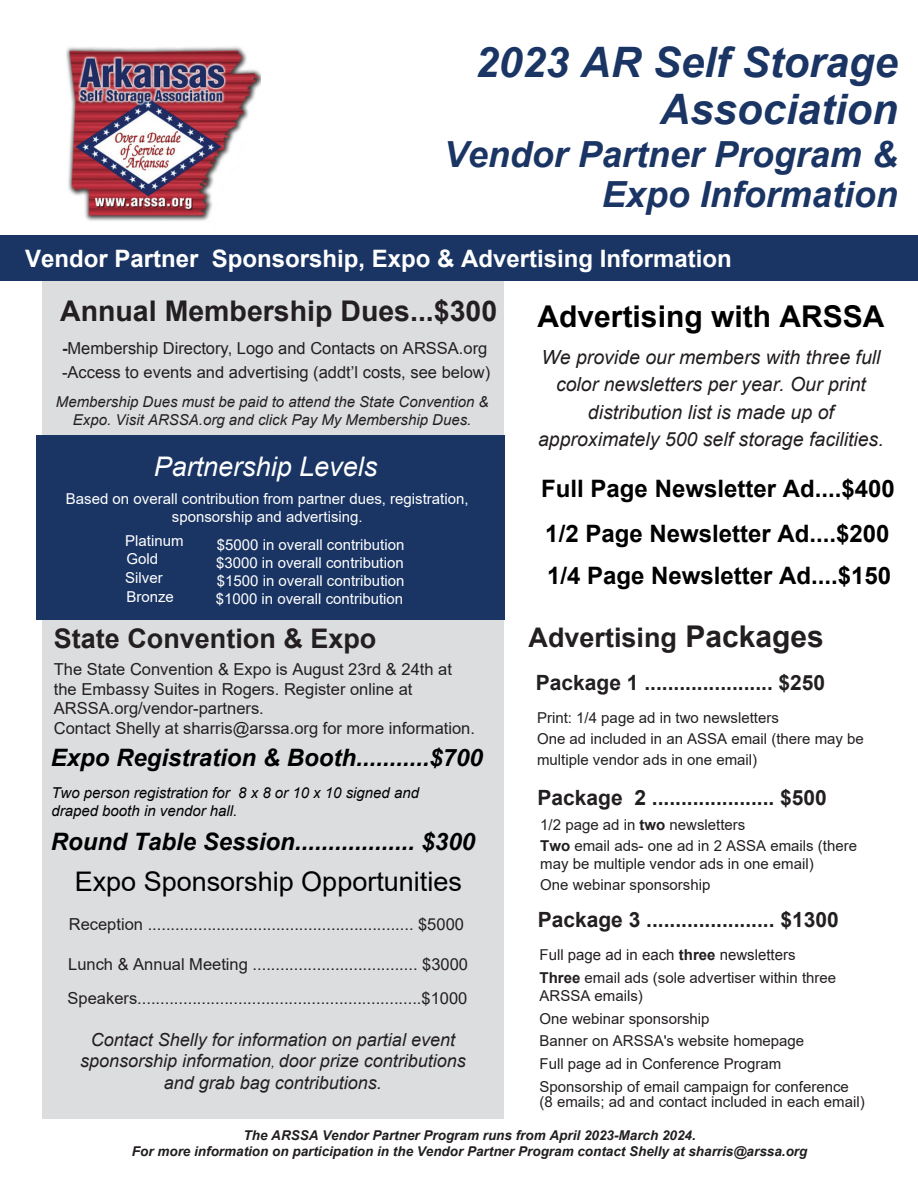
<style>
.page{position:relative;width:918px;height:1188px;background:#fff}
.page>*{position:absolute;margin:0;border:0;box-sizing:border-box;transform-origin:0 0}
.t1{font:italic 700 42px/47.2px "Arial";color:#1a3564;text-align:right}
.t2{font:italic 700 36px/40.5px "Arial";color:#1a3564;text-align:right}
.t3{font:700 30px "Arial";color:#000}
.t4{font:700 28.5px "Arial";color:#231f20}
.t5{font:700 27px "Arial";color:#231f20}
.t6{font:27px "Arial";color:#000}
.t7{font:italic 27px "Arial";color:#fff}
.t8{font:700 24px/45.5px "Arial";color:#000}
.t9{font:italic 700 24px "Arial";color:#000}
.t10{font:700 24px "Arial";color:#fff}
.t11{font:700 21px "Arial";color:#231f20}
.t12{font:italic 19.5px/27.3px "Arial";color:#221e1f;text-align:center}
.t13{font:italic 18px/21.6px "Arial";color:#231f20;text-align:center}
.t14{font:16.5px/19.8px "Arial";color:#231f20}
.t15{font:15px/22.6px "Arial";color:#231f20}
.t16{font:15px/18px "Arial";color:#fff;text-align:center}
.t17{font:italic 15px/18px "Arial";color:#231f20;text-align:center}
.t18{font:italic 15px/18px "Arial";color:#000}
.t19{font:italic 700 13.5px/16.2px "Arial";color:#221e1f;text-align:center}
.s1{font-weight:700}
.s2{font-style:inherit}
.s3{font-size:13.5px}
.s4{font-size:30px}
</style>
<div class="page">
<div style="left:43px;top:281px;width:461px;height:838px;background:#dcdddf"></div>
<img style="left:66px;top:46px;width:195px;height:175px">
<div style="left:0;top:236px;width:918px;height:45px;background:#1a3564"></div>
<div style="left:36px;top:435px;width:469px;height:185px;background:#1a3564"></div>
<p class="t1" style="left:475px;top:40px;width:424px">2023 AR Self Storage<br>Association</p>
<p class="t2" style="left:444px;top:135px;width:456px">Vendor Partner Program &amp;<br>Expo Information</p>
<p class="t10" style="left:25px;top:242px;width:708px">Vendor Partner Sponsorship, Expo &amp; Advertising Information</p>
<p class="t4" style="left:60px;top:291px;width:439px">Annual Membership Dues...$300</p>
<p class="t14" style="left:62px;top:335px;width:430px;line-height:24.8px"><span class="s1">-</span>Membership Directory, Logo and Contacts on ARSSA.org -Access to events and advertising (addt’l costs, see below)</p>
<h3 class="t3" style="left:538px;top:295px;width:348px">Advertising with ARSSA</h3>
<p class="t12" style="left:538px;top:344px;width:347px">We provide our members with three full color newsletters per year. Our print distribution list is made up of approximately 500 self storage facilities.</p>
<h3 class="t8" style="left:541px;top:466px;width:355px">Full Page Newsletter Ad....$400<br>1/2 Page Newsletter Ad....$200</h3>
<h3 class="t8" style="left:547px;top:553px;width:346px">1/4 Page Newsletter Ad....$150</h3>
<p class="t17" style="left:56px;top:392px;width:434px">Membership Dues must be paid to attend the State Convention &amp;<br>Expo. Visit ARSSA.org and click Pay My Membership Dues.</p>
<h3 class="t7" style="left:154px;top:449px;width:225px">Partnership Levels</h3>
<p class="t16" style="left:66px;top:489px;width:404px">Based on overall contribution from partner dues, registration, sponsorship and advertising.</p>
<p class="t16" style="left:125px;top:532px;width:60px">Platinum</p>
<p class="t16" style="left:217px;top:535px;width:189px">$5000 in overall contribution</p>
<p class="t16" style="left:127px;top:550px;width:33px">Gold</p>
<p class="t16" style="left:216px;top:553px;width:189px">$3000 in overall contribution</p>
<p class="t16" style="left:125px;top:568px;width:39px">Silver</p>
<p class="t16" style="left:217px;top:571px;width:189px">$1500 in overall contribution</p>
<p class="t16" style="left:126px;top:587px;width:49px">Bronze</p>
<p class="t16" style="left:216px;top:589px;width:189px">$1000 in overall contribution</p>
<h3 class="t5" style="left:54px;top:619px;width:324px">State Convention &amp; Expo</h3>
<p class="t14" style="left:54px;top:659px;width:423px">The State Convention &amp; Expo is August 23rd &amp; 24th at the Embassy Suites in Rogers. Register online at ARSSA.org/vendor-partners.<br>Contact Shelly at sharris@arssa.org for more information.</p>
<h3 class="t9" style="left:51px;top:741px;width:434px">Expo Registration &amp; Booth...........$700</h3>
<p class="t18" style="left:51px;top:784px;width:369px">Two person registration for 8 x 8 or 10 x 10 signed and draped booth in vendor hall.</p>
<h3 class="t9" style="left:51px;top:826px;width:426px">Round Table Session.................. $300</h3>
<h3 class="t6" style="left:75px;top:863px;width:389px">Expo Sponsorship Opportunities</h3>
<p class="t14" style="left:69px;top:914px;width:397px">Reception .......................................................... $5000</p>
<p class="t14" style="left:68px;top:947px;width:402px;line-height:34px">Lunch &amp; Annual Meeting .................................... $3000<br>Speakers..............................................................$1000</p>
<p class="t13" style="left:80px;top:1029px;width:387px"><span class="s2">Contact Shelly for</span> information on <span class="s2">partial</span> event <span class="s2">sponsorship information</span><span class="s3">,</span> door prize contributions and grab bag contributions.</p>
<h3 class="t5" style="left:529px;top:619px;width:297px">Advertising <span class="s4">Packages</span></h3>
<p class="t11" style="left:536px;top:668px;width:291px">Package 1 ...................... $250</p>
<p class="t15" style="left:537px;top:707px;width:328px;line-height:21px">Print: 1/4 page ad in two newsletters<br>One ad included in an ASSA email (there may be multiple vendor ads in one email)</p>
<p class="t11" style="left:537px;top:783px;width:291px">Package 2 ..................... $500</p>
<p class="t15" style="left:540px;top:814px;width:318px;line-height:21px">1/2 page ad in <span class="s1">two</span> newsletters<br><span class="s1">Two</span> email ads- one ad in 2 ASSA emails (there</p>
<p class="t15" style="left:540px;top:853px;width:275px;line-height:21px">may be multiple vendor ads in one email)<br>One webinar sponsorship</p>
<p class="t11" style="left:538px;top:905px;width:303px">Package 3 ...................... $1300</p>
<p class="t15" style="left:540px;top:943px;width:298px">Full page ad in each <span class="s1">three</span> newsletters<br><span class="s1">Three</span> email ads (sole advertiser within three</p>
<p class="t15" style="left:540px;top:984px;width:311px">ARSSA emails)<br>One webinar sponsorship<br>Banner on ARSSA's website homepage<br>Full page ad in Conference Program<br>Sponsorship of email campaign for conference</p>
<p class="t15" style="left:540px;top:1090px;width:327px">(8 emails; ad and contact included in each email)</p>
<p class="t19" style="left:132px;top:1128px;width:677px">The ARSSA Vendor Partner Program runs from April 2023-March 2024.<br>For more information on participation in the Vendor Partner Program contact Shelly at sharris@arssa.org</p>
</div>
